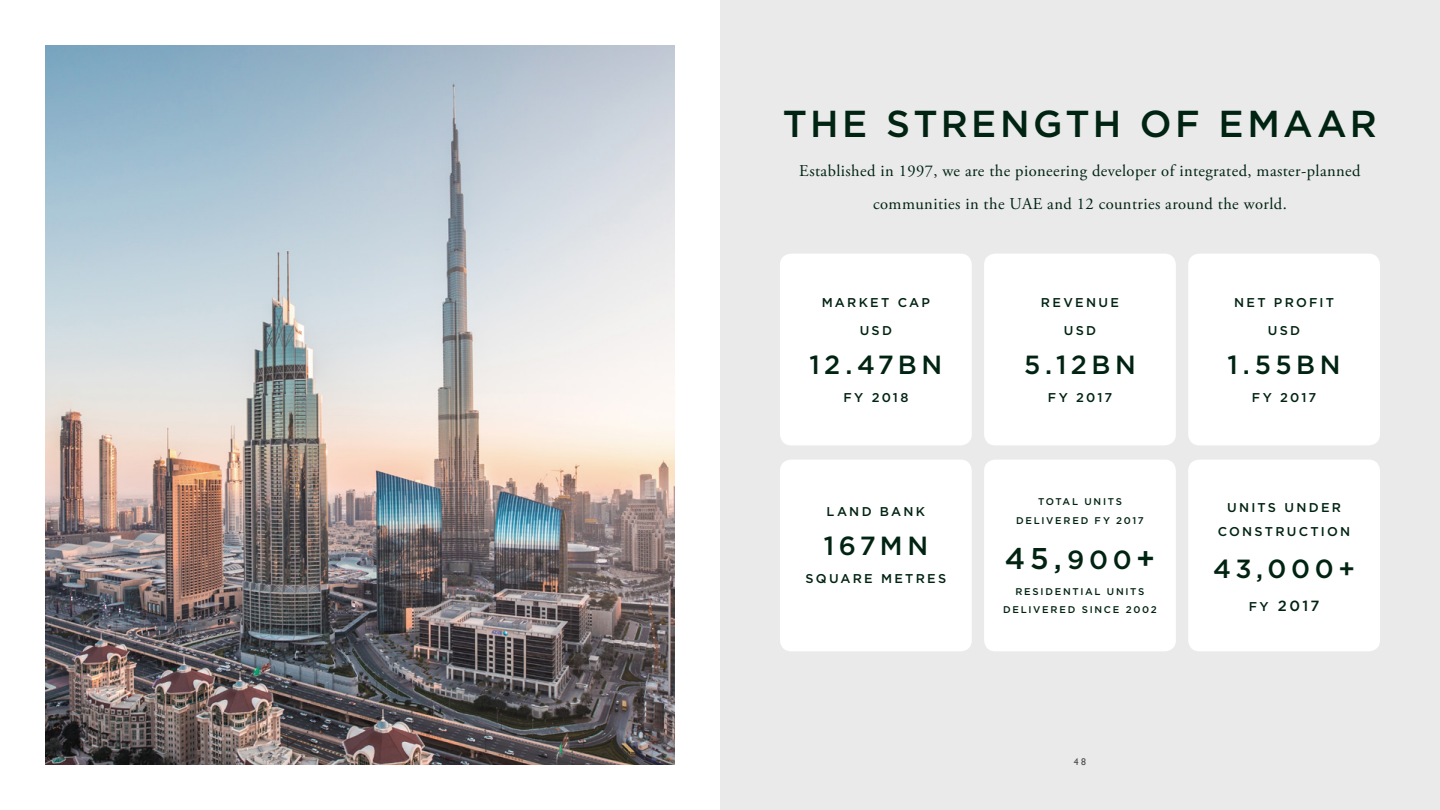
<style>
.page{position:relative;width:1440px;height:810px;background:#fff}
.page>*{position:absolute;margin:0;border:0;box-sizing:border-box;transform-origin:0 0}
.t1{font:500 37.5px "Gotham";letter-spacing:.09em;color:#002312}
.t2{font:500 30px "Gotham";color:#002312}
.t3{font:500 26.25px "Gotham";letter-spacing:.17em;color:#002312}
.t4{font:16.5px/33.5px "Adobe Garamond Pro";letter-spacing:.025em;color:#002312;text-align:center}
.t5{font:500 14.77px "Gotham";color:#002312}
.t6{font:500 12.75px/24.6px "Gotham";letter-spacing:.18em;color:#002312;text-align:center}
.t7{font:500 9.75px/18.6px "Gotham";letter-spacing:.18em;color:#002312;text-align:center}
.t8{font:9.75px "Gill Sans";color:#4d4d4f}
.s1{font-size:26.25px}
.s2{font-size:12.75px}
</style>
<div class="page">
<div style="left:720px;top:0;width:720px;height:810px;background:#eaeaeb"></div>
<img style="left:45px;top:45px;width:630px;height:720px">
<div style="left:780px;top:254px;width:192px;height:191px;background:#fff;border-radius:11px"></div>
<div style="left:780px;top:460px;width:192px;height:191px;background:#fff;border-radius:11px"></div>
<div style="left:984px;top:254px;width:192px;height:191px;background:#fff;border-radius:11px"></div>
<div style="left:984px;top:460px;width:192px;height:191px;background:#fff;border-radius:11px"></div>
<div style="left:1188px;top:254px;width:192px;height:191px;background:#fff;border-radius:11px"></div>
<div style="left:1188px;top:460px;width:192px;height:191px;background:#fff;border-radius:11px"></div>
<h1 class="t1" style="left:783px;top:99px;width:596px">THE STRENGTH OF EMAAR</h1>
<p class="t4" style="left:799px;top:154px;width:563px">Established in 1997, we are the pioneering developer of integrated, master-planned communities in the UAE and 12 countries around the world.</p>
<p class="t6" style="left:822px;top:290px;width:110px">MARKET CAP</p>
<p class="t6" style="left:1041px;top:290px;width:80px">REVENUE</p>
<p class="t6" style="left:1234px;top:290px;width:101px">NET PROFIT</p>
<p class="t6" style="left:860px;top:318px;width:34px">USD</p>
<p class="t6" style="left:1064px;top:318px;width:34px">USD</p>
<p class="t6" style="left:1268px;top:318px;width:34px">USD</p>
<h3 class="t3" style="left:809px;top:348px;width:134px">12.47BN</h3>
<h3 class="t3" style="left:1024px;top:348px;width:113px">5.12BN</h3>
<h3 class="t3" style="left:1228px;top:348px;width:115px">1.55BN</h3>
<p class="t6" style="left:843px;top:385px;width:67px">FY 2018</p>
<p class="t6" style="left:1048px;top:385px;width:66px">FY 2017</p>
<p class="t6" style="left:1252px;top:385px;width:66px">FY 2017</p>
<p class="t6" style="left:827px;top:499px;width:100px">LAND BANK</p>
<h3 class="t3" style="left:824px;top:529px;width:106px">167MN</h3>
<p class="t6" style="left:806px;top:566px;width:142px">SQUARE METRES</p>
<p class="t7" style="left:1016px;top:493px;width:129px">TOTAL UNITS<br>DELIVERED FY 2017</p>
<h2 class="t2" style="left:1005px;top:539px;width:152px">45,<span class="s1">900</span>+</h2>
<p class="t6" style="left:1218px;top:495px;width:134px">UNITS UNDER<br>CONSTRUCTION</p>
<h3 class="t3" style="left:1213px;top:552px;width:143px">43,000+</h3>
<p class="t7" style="left:1003px;top:582px;width:155px">RESIDENTIAL UNITS<br>DELIVERED SINCE 2002</p>
<p class="t5" style="left:1249px;top:596px;width:72px"><span class="s2">FY</span> 2017</p>
<p class="t8" style="left:1074px;top:756px;width:14px">48</p>
</div>
